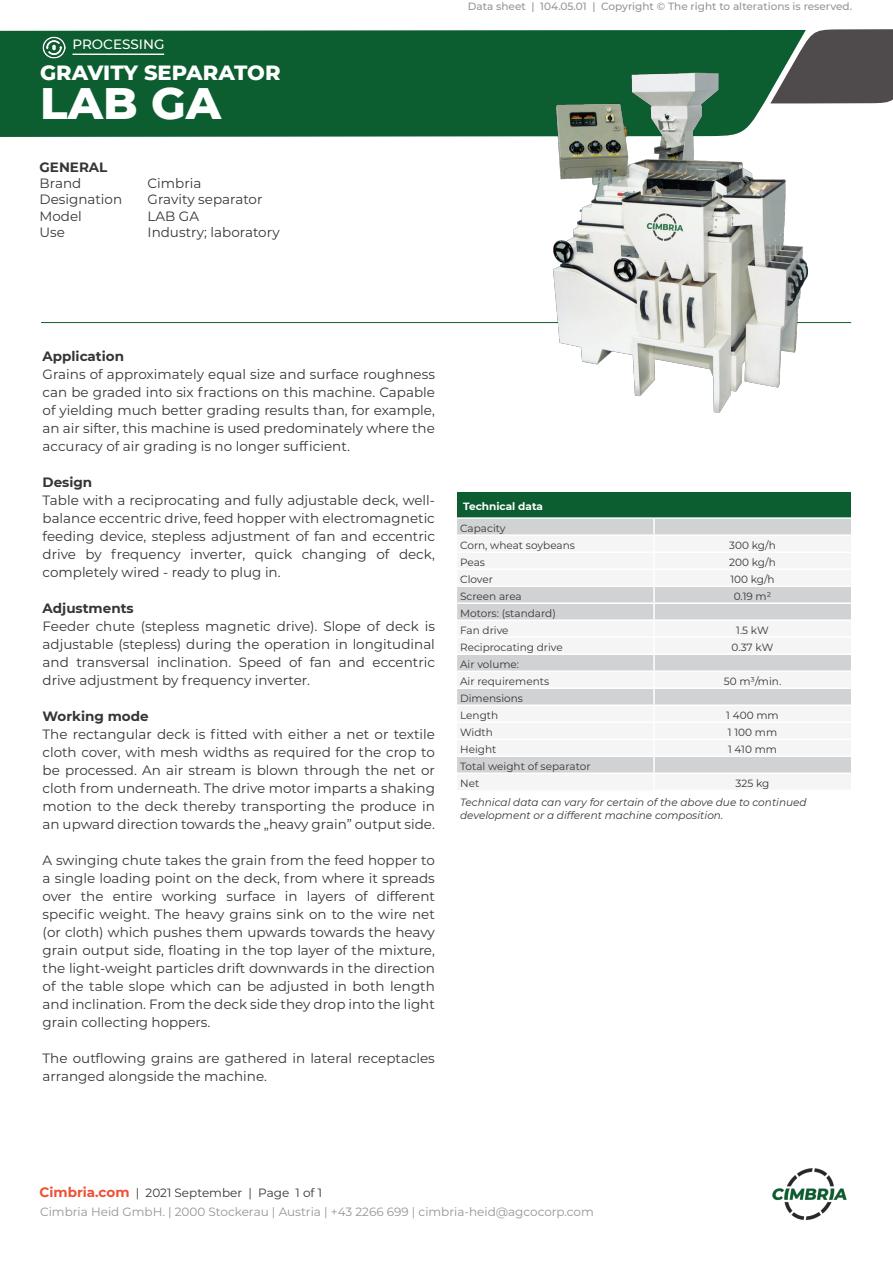
<style>
.page{position:relative;width:893px;height:1263px;background:#fff}
.page>*{position:absolute;margin:0;border:0;box-sizing:border-box;transform-origin:0 0}
.t1{font:800 45px "Montserrat";color:#fff}
.t2{font:800 21px "Montserrat";color:#fff}
.Montserrat_9_pt{font:13.5px/18px "Montserrat";color:#363536;text-align:justify}
.Montserrat_9_pt_fed{font:700 13.5px "Montserrat";color:#363536}
.t3{font:500 13.5px "Montserrat";color:#fff}
.t4{font:12px "Montserrat";color:#939598}
.t5{font:12px "Montserrat";color:#363536}
.Spec_Table_Body{font:10.5px "Montserrat";color:#363536}
.Montserrat_9_pt-2{font:italic 10.5px/13.5px "Montserrat";color:#363536}
.t6{font:500 10.5px "Montserrat";color:#939598}
.Spec_Table_Body-2{font:700 10.5px "Montserrat";color:#fff}
.s1{font-weight:700;font-size:13.5px;color:#ef5032}
</style>
<div class="page">
<div style="left:0;top:30px;width:770px;height:107px;background:#0c5d2f"></div>
<svg style="left:770px;top:29px;width:123px;height:74px;background:#4f5651"></svg>
<img style="left:772px;top:1168px;width:75px;height:53px">
<hr style="left:41px;top:322px;width:810px;height:1px;background:#0c5d2f">
<img style="left:43px;top:36px;width:22px;height:23px">
<hr style="left:73px;top:54px;width:91px;height:1px;background:#fff">
<div style="left:457px;top:492px;width:394px;height:26px;background:#0c5d2f"></div>
<div style="left:457px;top:519px;width:394px;height:15px;background:#d1d2d4"></div>
<svg style="left:457px;top:587px;width:394px;height:185px;fill:#f5f5f6"></svg>
<hr style="left:457px;top:517px;width:197px;height:2px;background:#fff">
<hr style="left:654px;top:517px;width:197px;height:2px;background:#fff">
<hr style="left:457px;top:602px;width:197px;height:2px;background:#fff">
<hr style="left:654px;top:602px;width:197px;height:2px;background:#fff">
<hr style="left:457px;top:619px;width:197px;height:2px;background:#fff">
<hr style="left:654px;top:619px;width:197px;height:2px;background:#fff">
<hr style="left:457px;top:636px;width:197px;height:2px;background:#fff">
<hr style="left:654px;top:636px;width:197px;height:2px;background:#fff">
<hr style="left:457px;top:653px;width:197px;height:2px;background:#fff">
<hr style="left:654px;top:653px;width:197px;height:2px;background:#fff">
<hr style="left:457px;top:670px;width:197px;height:2px;background:#fff">
<hr style="left:654px;top:670px;width:197px;height:2px;background:#fff">
<hr style="left:457px;top:687px;width:197px;height:2px;background:#fff">
<hr style="left:654px;top:687px;width:197px;height:2px;background:#fff">
<hr style="left:457px;top:704px;width:197px;height:2px;background:#fff">
<hr style="left:654px;top:704px;width:197px;height:2px;background:#fff">
<hr style="left:457px;top:721px;width:197px;height:2px;background:#fff">
<hr style="left:654px;top:721px;width:197px;height:2px;background:#fff">
<hr style="left:457px;top:738px;width:197px;height:2px;background:#fff">
<hr style="left:654px;top:738px;width:197px;height:2px;background:#fff">
<hr style="left:457px;top:755px;width:197px;height:2px;background:#fff">
<hr style="left:654px;top:755px;width:197px;height:2px;background:#fff">
<svg style="left:653px;top:519px;width:2px;height:254px"></svg>
<img style="left:534px;top:68px;width:288px;height:345px">
<p class="t3" style="left:73px;top:35px;width:93px">PROCESSING</p>
<p class="t2" style="left:40px;top:57px;width:242px">GRAVITY SEPARATOR</p>
<p class="t1" style="left:40px;top:70px;width:182px">LAB GA</p>
<p class="Montserrat_9_pt_fed" style="left:40px;top:158px;width:69px">GENERAL</p>
<p class="Montserrat_9_pt" style="left:40px;top:174px;width:43px">Brand</p>
<p class="Montserrat_9_pt" style="left:148px;top:174px;width:55px">Cimbria</p>
<p class="Montserrat_9_pt" style="left:40px;top:190px;width:84px">Designation</p>
<p class="Montserrat_9_pt" style="left:148px;top:190px;width:116px">Gravity separator</p>
<p class="Montserrat_9_pt" style="left:40px;top:206px;width:44px">Model</p>
<p class="Montserrat_9_pt" style="left:148px;top:206px;width:53px">LAB GA</p>
<p class="Montserrat_9_pt" style="left:40px;top:223px;width:27px">Use</p>
<p class="Montserrat_9_pt" style="left:148px;top:223px;width:134px">Industry; laboratory</p>
<p class="t6" style="left:468px;top:-1px;width:386px">Data sheet | 104.05.01 | Copyright © The right to alterations is reserved.</p>
<p class="Montserrat_9_pt_fed" style="left:43px;top:346px;width:83px">Application</p>
<p class="Montserrat_9_pt" style="left:43px;top:364px;width:394px">Grains of approximately equal size and surface roughness can be graded into six fractions on this machine. Capable of yielding much better grading results than, for example, an air sifter, this machine is used predominately where the accuracy of air grading is no longer sufficient.</p>
<p class="Montserrat_9_pt_fed" style="left:43px;top:472px;width:51px">Design</p>
<p class="Montserrat_9_pt" style="left:43px;top:490px;width:394px">Table with a reciprocating and fully adjustable deck, well&shy;balance eccentric drive, feed hopper with electromagnetic feeding device, stepless adjustment of fan and eccentric drive by frequency inverter, quick changing of deck, completely wired - ready to plug in.</p>
<p class="Montserrat_9_pt_fed" style="left:43px;top:598px;width:93px">Adjustments</p>
<p class="Montserrat_9_pt" style="left:43px;top:616px;width:394px">Feeder chute (stepless magnetic drive). Slope of deck is adjustable (stepless) during the operation in longitudinal and transversal inclination. Speed of fan and eccentric drive adjustment by frequency inverter.</p>
<p class="Montserrat_9_pt_fed" style="left:43px;top:706px;width:108px">Working mode</p>
<p class="Montserrat_9_pt" style="left:43px;top:724px;width:394px">The rectangular deck is fitted with either a net or textile cloth cover, with mesh widths as required for the crop to be processed. An air stream is blown through the net or cloth from underneath. The drive motor imparts a shaking motion to the deck thereby transporting the produce in an upward direction towards the „heavy grain” output side.</p>
<p class="Montserrat_9_pt" style="left:43px;top:850px;width:394px">A swinging chute takes the grain from the feed hopper to a single loading point on the deck, from where it spreads over the entire working surface in layers of different specific weight. The heavy grains sink on to the wire net (or cloth) which pushes them upwards towards the heavy grain output side, floating in the top layer of the mixture, the light-weight particles drift downwards in the direction of the table slope which can be adjusted in both length and inclination. From the deck side they drop into the light grain collecting hoppers.</p>
<p class="Montserrat_9_pt" style="left:43px;top:1048px;width:394px">The outflowing grains are gathered in lateral receptacles arranged alongside the machine.</p>
<p class="Spec_Table_Body-2" style="left:463px;top:499px;width:81px">Technical data</p>
<p class="Spec_Table_Body" style="left:460px;top:521px;width:47px">Capacity</p>
<p class="Spec_Table_Body" style="left:460px;top:538px;width:116px">Corn, wheat soybeans</p>
<p class="Spec_Table_Body" style="left:729px;top:538px;width:48px">300 kg/h</p>
<p class="Spec_Table_Body" style="left:460px;top:555px;width:26px">Peas</p>
<p class="Spec_Table_Body" style="left:729px;top:555px;width:48px">200 kg/h</p>
<p class="Spec_Table_Body" style="left:460px;top:572px;width:34px">Clover</p>
<p class="Spec_Table_Body" style="left:730px;top:572px;width:46px">100 kg/h</p>
<p class="Spec_Table_Body" style="left:460px;top:589px;width:63px">Screen area</p>
<p class="Spec_Table_Body" style="left:734px;top:589px;width:39px">0.19 m²</p>
<p class="Spec_Table_Body" style="left:460px;top:606px;width:97px">Motors: (standard)</p>
<p class="Spec_Table_Body" style="left:460px;top:623px;width:50px">Fan drive</p>
<p class="Spec_Table_Body" style="left:736px;top:623px;width:34px">1.5 kW</p>
<p class="Spec_Table_Body" style="left:460px;top:640px;width:104px">Reciprocating drive</p>
<p class="Spec_Table_Body" style="left:732px;top:640px;width:43px">0.37 kW</p>
<p class="Spec_Table_Body" style="left:460px;top:657px;width:61px">Air volume:</p>
<p class="Spec_Table_Body" style="left:460px;top:674px;width:91px">Air requirements</p>
<p class="Spec_Table_Body" style="left:724px;top:674px;width:59px">50 m³/min.</p>
<p class="Spec_Table_Body" style="left:460px;top:691px;width:64px">Dimensions</p>
<p class="Spec_Table_Body" style="left:460px;top:708px;width:40px">Length</p>
<p class="Spec_Table_Body" style="left:726px;top:708px;width:54px">1 400 mm</p>
<p class="Spec_Table_Body" style="left:460px;top:725px;width:34px">Width</p>
<p class="Spec_Table_Body" style="left:728px;top:725px;width:51px">1 100 mm</p>
<p class="Spec_Table_Body" style="left:460px;top:742px;width:38px">Height</p>
<p class="Spec_Table_Body" style="left:728px;top:742px;width:50px">1 410 mm</p>
<p class="Spec_Table_Body" style="left:460px;top:759px;width:132px">Total weight of separator</p>
<p class="Spec_Table_Body" style="left:460px;top:776px;width:21px">Net</p>
<p class="Spec_Table_Body" style="left:736px;top:776px;width:35px">325 kg</p>
<p class="Montserrat_9_pt-2" style="left:460px;top:795px;width:348px">Technical data can vary for certain of the above due to continued development or a different machine composition.</p>
<p class="t5" style="left:40px;top:1184px;width:284px"><span class="s1">Cimbria.com</span> | 2021 September | Page 1 of 1</p>
<p class="t4" style="left:40px;top:1203px;width:555px">Cimbria Heid GmbH. | 2000 Stockerau | Austria | +43 2266 699 | cimbria-heid@agcocorp.com</p>
</div>
